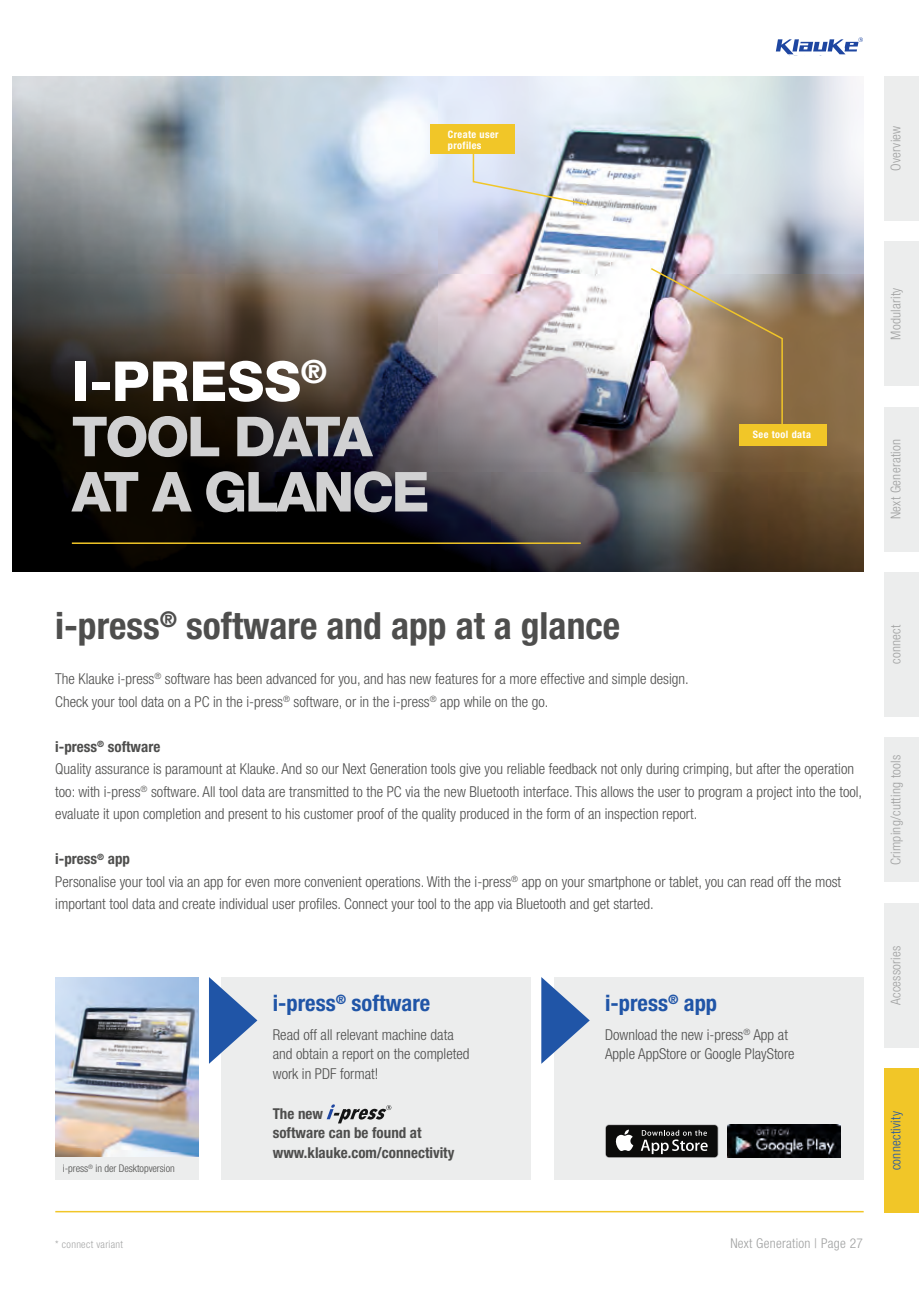
<style>
.page{position:relative;width:919px;height:1289px;background:#fff}
.page>*{position:absolute;margin:0;border:0;box-sizing:border-box;transform-origin:0 0}
.t1{font:800 55.2px/55.2px "Helvetica Neue LT Pro";letter-spacing:-.04em;color:#d1d1d2}
.t2{font:700 condensed 37.5px "Helvetica Neue LT Pro";color:#4e4e4d}
.t3{font:700 condensed 22.5px "Helvetica Neue LT Pro";color:#2055a7}
.t4{font:300 condensed 15px/22.5px "Helvetica Neue LT Pro";color:#4e4e4d}
.t5{font:700 condensed 15px/19.5px "Helvetica Neue LT Pro";color:#4e4e4d}
.t6{font:300 condensed 13.5px "Helvetica Neue LT Pro";letter-spacing:.02em;color:#a0a1a1}
.t7{font:300 condensed 13.5px "Helvetica Neue LT Pro";letter-spacing:.02em;color:#2055a7}
.t8{font:300 condensed 10.5px "Helvetica Neue LT Pro";letter-spacing:-.005em;color:#4e4e4d}
.t9{font:300 condensed 10.5px "Helvetica Neue LT Pro";letter-spacing:.03em;color:#a5a6a6}
.t10{font:700 condensed 10.2px/11.2px "Helvetica Neue LT Pro";letter-spacing:.04em;color:#fff}
.s1{color:#fff}
.s2{font-weight:700}
</style>
<div class="page">
<hr style="left:55px;top:1210px;width:808px;height:2px;background:#f1c628">
<svg style="left:775px;top:37px;width:87px;height:17px"></svg>
<img style="left:13px;top:77px;width:850px;height:495px">
<img style="left:55px;top:977px;width:144px;height:180px">
<div style="left:55px;top:1157px;width:144px;height:22px;background:#eceded"></div>
<hr style="left:72px;top:542px;width:508px;height:2px;background:#f1c628">
<div style="left:554px;top:977px;width:309px;height:202px;background:#eceded"></div>
<div style="left:221px;top:977px;width:310px;height:202px;background:#eceded"></div>
<svg style="left:541px;top:977px;width:48px;height:86px"></svg>
<svg style="left:209px;top:977px;width:48px;height:86px"></svg>
<svg style="left:326px;top:1104px;width:65px;height:19px"></svg>
<img style="left:727px;top:1124px;width:113px;height:33px">
<svg style="left:605px;top:1124px;width:113px;height:33px"></svg>
<div style="left:606px;top:1125px;width:111px;height:32px;background:#0c0c0b;border-radius:3px"></div>
<svg style="left:615px;top:1129px;width:18px;height:21px"></svg>
<svg style="left:640px;top:1129px;width:67px;height:25px"></svg>
<div style="left:430px;top:124px;width:85px;height:30px;background:#f1c628"></div>
<div style="left:739px;top:424px;width:87px;height:22px;background:#f1c628"></div>
<svg style="left:472px;top:152px;width:116px;height:54px;background:#d1d6db"></svg>
<img style="left:649px;top:267px;width:134px;height:159px">
<div style="left:884px;top:76px;width:34px;height:144px;background:#eceded"></div>
<div style="left:884px;top:241px;width:34px;height:145px;background:#eceded"></div>
<div style="left:884px;top:407px;width:34px;height:144px;background:#eceded"></div>
<div style="left:884px;top:572px;width:34px;height:144px;background:#eceded"></div>
<div style="left:884px;top:738px;width:34px;height:144px;background:#eceded"></div>
<div style="left:884px;top:903px;width:34px;height:144px;background:#eceded"></div>
<div style="left:884px;top:1068px;width:34px;height:144px;background:#f1c628"></div>
<p class="t10" style="left:448px;top:128px;width:52px">Create user profiles</p>
<p class="t6" style="left:887px;top:171px;width:47px;rotate:-90deg">Overview</p>
<h1 class="t1" style="left:72px;top:353px;width:359px"><span class="s1">I-PRESS</span><sup>®<br></sup>TOOL DATA<br>AT A GLANCE</h1>
<p class="t10" style="left:752px;top:429px;width:60px">See tool data</p>
<p class="t6" style="left:887px;top:340px;width:54px;rotate:-90deg">Modularity</p>
<p class="t6" style="left:887px;top:519px;width:82px;rotate:-90deg">Next Generation</p>
<h2 class="t2" style="left:55px;top:603px;width:566px">i-press<sup>®</sup> software and app at a glance</h2>
<p class="t4" style="left:55px;top:667px;width:635px">The Klauke i-press<sup>®</sup> software has been advanced for you, and has new features for a more effective and simple design.<br>Check your tool data on a PC in the i-press<sup>®</sup> software, or in the i-press<sup>®</sup> app while on the go.</p>
<p class="t4" style="left:55px;top:735px;width:808px"><span class="s2">i-press</span><sup>®</sup> <span class="s2">software<br></span>Quality assurance is paramount at Klauke. And so our Next Generation tools give you reliable feedback not only during crimping, but after the operation too: with i-press<sup>®</sup> software. All tool data are transmitted to the PC via the new Bluetooth interface. This allows the user to program a project into the tool, evaluate it upon completion and present to his customer proof of the quality produced in the form of an inspection report.</p>
<p class="t4" style="left:55px;top:847px;width:787px"><span class="s2">i-press</span><sup>®</sup> <span class="s2">app<br></span>Personalise your tool via an app for even more convenient operations. With the i-press<sup>®</sup> app on your smartphone or tablet, you can read off the most important tool data and create individual user profiles. Connect your tool to the app via Bluetooth and get started.</p>
<p class="t8" style="left:63px;top:1162px;width:113px">i-press<sup>®</sup> in der Desktopversion</p>
<p class="t9" style="left:55px;top:1238px;width:69px">* connect variant</p>
<h3 class="t3" style="left:273px;top:989px;width:159px">i-press<sup>®</sup> software</h3>
<p class="t4" style="left:273px;top:1024px;width:198px;line-height:19.5px">Read off all relevant machine data and obtain a report on the completed work in PDF format!</p>
<p class="t5" style="left:273px;top:1103px;width:183px">The new<br>software can be found at www.klauke.com/connectivity</p>
<h3 class="t3" style="left:605px;top:989px;width:114px">i-press<sup>®</sup> app</h3>
<p class="t4" style="left:605px;top:1024px;width:191px;line-height:19.5px">Download the new i-press<sup>®</sup> App at<br>Apple AppStore or Google PlayStore</p>
<p class="t6" style="left:730px;top:1235px;width:134px">Next Generation | Page 27</p>
<p class="t6" style="left:887px;top:664px;width:41px;rotate:-90deg">connect</p>
<p class="t6" style="left:887px;top:865px;width:112px;rotate:-90deg">Crimping/cutting tools</p>
<p class="t6" style="left:887px;top:1005px;width:61px;rotate:-90deg">Accessories</p>
<p class="t7" style="left:887px;top:1170px;width:60px;rotate:-90deg">connectivity</p>
</div>
